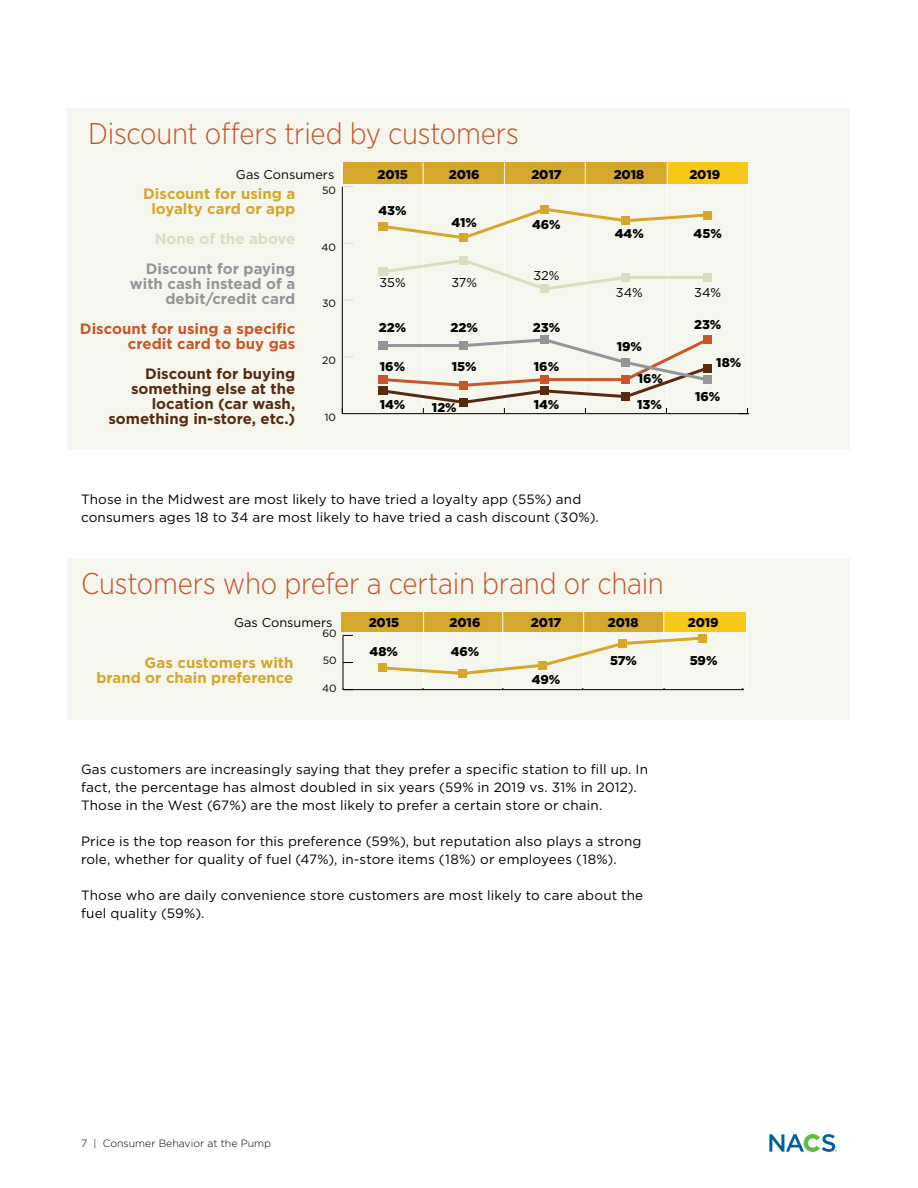
<style>
.page{position:relative;width:918px;height:1188px;background:#fff}
.page>*{position:absolute;margin:0;border:0;box-sizing:border-box;transform-origin:0 0}
.t1{font:300 30px "Gotham Narrow";letter-spacing:-.01em;color:#c75429}
.t2{font:700 15px/15px "Gotham";color:#572b13;text-align:right}
.t3{font:700 15px/15px "Gotham";color:#d5a72a;text-align:center}
.t4{font:700 15px/15px "Gotham";color:#939598;text-align:right}
.t5{font:700 15px/15px "Gotham";color:#c85629;text-align:right}
.t6{font:700 15px "Gotham";color:#dadec0}
.t7{font:13.5px/18px "Gotham";letter-spacing:.01em;color:#000}
.t8{font:900 12.75px "Gotham";color:#000}
.t9{font:12.75px "Gotham";color:#000}
.t10{font:300 10.5px "Gotham";color:#000}
.t11{font:10.5px "Gotham";color:#000}
</style>
<div class="page">
<svg style="left:769px;top:1134px;width:68px;height:18px"></svg>
<div style="left:68px;top:108px;width:782px;height:342px;background:#f5f7ef"></div>
<div style="left:68px;top:558px;width:782px;height:162px;background:#f5f7ef"></div>
<div style="left:343px;top:163px;width:326px;height:21px;background:#d5a72a"></div>
<div style="left:667px;top:163px;width:82px;height:21px;background:#f7c817"></div>
<hr style="left:341px;top:163px;width:1px;height:142px;background:#fff">
<hr style="left:423px;top:163px;width:1px;height:242px;background:#fff">
<hr style="left:504px;top:163px;width:1px;height:242px;background:#fff">
<hr style="left:585px;top:163px;width:1px;height:242px;background:#fff">
<hr style="left:748px;top:163px;width:1px;height:242px;background:#fff">
<hr style="left:667px;top:163px;width:1px;height:242px;background:#fff">
<hr style="left:342px;top:413px;width:406px;height:1px;background:#000">
<hr style="left:342px;top:187px;width:1px;height:227px;background:#000">
<svg style="left:387px;top:259px;width:234px;height:31px"></svg>
<hr style="left:626px;top:276px;width:81px;height:3px;background:#dadec0">
<svg style="left:379px;top:338px;width:332px;height:76px"></svg>
<svg style="left:387px;top:208px;width:316px;height:31px"></svg>
<div style="left:378px;top:267px;width:9px;height:9px;background:#dadec0"></div>
<div style="left:459px;top:256px;width:9px;height:9px;background:#dadec0"></div>
<div style="left:540px;top:284px;width:9px;height:9px;background:#dadec0"></div>
<div style="left:621px;top:273px;width:9px;height:9px;background:#dadec0"></div>
<div style="left:703px;top:273px;width:9px;height:9px;background:#dadec0"></div>
<div style="left:621px;top:392px;width:9px;height:9px;background:#582a0e"></div>
<div style="left:378px;top:386px;width:9px;height:9px;background:#582a0e"></div>
<div style="left:459px;top:398px;width:9px;height:9px;background:#582a0e"></div>
<div style="left:540px;top:386px;width:9px;height:9px;background:#582a0e"></div>
<div style="left:703px;top:364px;width:9px;height:9px;background:#582a0e"></div>
<div style="left:378px;top:375px;width:9px;height:9px;background:#c85629"></div>
<div style="left:459px;top:381px;width:9px;height:9px;background:#c85629"></div>
<div style="left:540px;top:375px;width:9px;height:9px;background:#c85629"></div>
<div style="left:621px;top:375px;width:9px;height:9px;background:#c85629"></div>
<div style="left:703px;top:335px;width:9px;height:9px;background:#c85629"></div>
<div style="left:378px;top:341px;width:9px;height:9px;background:#939598"></div>
<div style="left:459px;top:341px;width:9px;height:9px;background:#939598"></div>
<div style="left:540px;top:335px;width:9px;height:9px;background:#939598"></div>
<div style="left:621px;top:358px;width:9px;height:9px;background:#939598"></div>
<div style="left:703px;top:375px;width:9px;height:9px;background:#939598"></div>
<div style="left:378px;top:222px;width:9px;height:9px;background:#d5a72a"></div>
<div style="left:459px;top:233px;width:9px;height:9px;background:#d5a72a"></div>
<div style="left:540px;top:205px;width:9px;height:9px;background:#d5a72a"></div>
<div style="left:621px;top:216px;width:9px;height:9px;background:#d5a72a"></div>
<div style="left:703px;top:211px;width:9px;height:9px;background:#d5a72a"></div>
<div style="left:341px;top:612px;width:405px;height:20px;background:#d5a72a"></div>
<div style="left:664px;top:612px;width:82px;height:20px;background:#f7c817"></div>
<hr style="left:423px;top:612px;width:1px;height:78px;background:#fff">
<hr style="left:502px;top:612px;width:1px;height:78px;background:#fff">
<hr style="left:583px;top:612px;width:1px;height:78px;background:#fff">
<hr style="left:746px;top:612px;width:1px;height:78px;background:#fff">
<hr style="left:663px;top:612px;width:1px;height:78px;background:#fff">
<hr style="left:344px;top:689px;width:400px;height:1px;background:#000">
<hr style="left:343px;top:635px;width:1px;height:55px;background:#000">
<svg style="left:387px;top:636px;width:311px;height:39px"></svg>
<div style="left:378px;top:663px;width:9px;height:9px;background:#d5a72a"></div>
<div style="left:458px;top:669px;width:9px;height:9px;background:#d5a72a"></div>
<div style="left:538px;top:661px;width:9px;height:9px;background:#d5a72a"></div>
<div style="left:618px;top:639px;width:9px;height:9px;background:#d5a72a"></div>
<div style="left:698px;top:634px;width:9px;height:9px;background:#d5a72a"></div>
<h1 class="t1" style="left:88px;top:115px;width:432px">Discount offers tried by customers</h1>
<p class="t9" style="left:236px;top:166px;width:100px">Gas Consumers</p>
<p class="t8" style="left:377px;top:166px;width:32px">2015</p>
<p class="t8" style="left:449px;top:166px;width:32px">2016</p>
<p class="t8" style="left:531px;top:166px;width:32px">2017</p>
<p class="t8" style="left:614px;top:166px;width:32px">2018</p>
<p class="t8" style="left:689px;top:166px;width:32px">2019</p>
<p class="t3" style="left:143px;top:186px;width:154px">Discount for using a loyalty card or app</p>
<p class="t6" style="left:155px;top:229px;width:142px">None of the above</p>
<p class="t4" style="left:130px;top:261px;width:167px">Discount for paying with cash instead of a debit/credit card</p>
<p class="t5" style="left:80px;top:321px;width:217px">Discount for using a specific credit card to buy gas</p>
<p class="t2" style="left:108px;top:366px;width:188px">Discount for buying something else at the location (car wash, something in-store, etc.)</p>
<p class="t11" style="left:322px;top:183px;width:15px">50</p>
<p class="t11" style="left:321px;top:240px;width:16px">40</p>
<p class="t11" style="left:322px;top:297px;width:15px">30</p>
<p class="t11" style="left:322px;top:354px;width:15px">20</p>
<p class="t11" style="left:325px;top:410px;width:13px">10</p>
<p class="t8" style="left:378px;top:202px;width:30px">43%</p>
<p class="t8" style="left:452px;top:214px;width:27px">41%</p>
<p class="t8" style="left:532px;top:216px;width:30px">46%</p>
<p class="t9" style="left:379px;top:274px;width:28px">35%</p>
<p class="t9" style="left:451px;top:274px;width:27px">37%</p>
<p class="t9" style="left:533px;top:268px;width:28px">32%</p>
<p class="t8" style="left:379px;top:319px;width:29px">22%</p>
<p class="t8" style="left:451px;top:319px;width:29px">22%</p>
<p class="t8" style="left:533px;top:319px;width:29px">23%</p>
<p class="t8" style="left:615px;top:225px;width:31px">44%</p>
<p class="t9" style="left:616px;top:284px;width:29px">34%</p>
<p class="t8" style="left:617px;top:338px;width:27px">19%</p>
<p class="t8" style="left:380px;top:358px;width:27px">16%</p>
<p class="t8" style="left:452px;top:358px;width:26px">15%</p>
<p class="t8" style="left:534px;top:358px;width:27px">16%</p>
<p class="t8" style="left:380px;top:396px;width:27px">14%</p>
<p class="t8" style="left:432px;top:399px;width:26px">12%</p>
<p class="t8" style="left:534px;top:396px;width:27px">14%</p>
<p class="t8" style="left:637px;top:396px;width:26px">13%</p>
<p class="t8" style="left:638px;top:369px;width:27px">16%</p>
<p class="t8" style="left:694px;top:225px;width:30px">45%</p>
<p class="t9" style="left:694px;top:284px;width:29px">34%</p>
<p class="t8" style="left:694px;top:316px;width:29px">23%</p>
<p class="t8" style="left:716px;top:354px;width:26px">18%</p>
<p class="t8" style="left:695px;top:387px;width:27px">16%</p>
<p class="t7" style="left:81px;top:490px;width:519px">Those in the Midwest are most likely to have tried a loyalty app (55%) and consumers ages 18 to 34 are most likely to have tried a cash discount (30%).</p>
<h1 class="t1" style="left:81px;top:565px;width:584px">Customers who prefer a certain brand or chain</h1>
<p class="t9" style="left:234px;top:614px;width:100px">Gas Consumers</p>
<p class="t8" style="left:369px;top:613px;width:32px">2015</p>
<p class="t8" style="left:450px;top:613px;width:32px">2016</p>
<p class="t8" style="left:531px;top:613px;width:32px">2017</p>
<p class="t8" style="left:608px;top:613px;width:32px">2018</p>
<p class="t3" style="left:96px;top:655px;width:199px;text-align:right">Gas customers with<br>brand or chain preference</p>
<p class="t8" style="left:610px;top:652px;width:28px">57%</p>
<p class="t11" style="left:322px;top:627px;width:16px">60</p>
<p class="t8" style="left:370px;top:643px;width:30px">48%</p>
<p class="t8" style="left:451px;top:643px;width:30px">46%</p>
<p class="t11" style="left:323px;top:654px;width:15px">50</p>
<p class="t8" style="left:532px;top:671px;width:30px">49%</p>
<p class="t11" style="left:322px;top:681px;width:16px">40</p>
<p class="t8" style="left:688px;top:613px;width:32px">2019</p>
<p class="t8" style="left:690px;top:652px;width:29px">59%</p>
<p class="t7" style="left:81px;top:760px;width:569px">Gas customers are increasingly saying that they prefer a specific station to fill up. In fact, the percentage has almost doubled in six years (59% in 2019 vs. 31% in 2012).<br>Those in the West (67%) are the most likely to prefer a certain store or chain.</p>
<p class="t7" style="left:81px;top:832px;width:562px">Price is the top reason for this preference (59%), but reputation also plays a strong role, whether for quality of fuel (47%), in-store items (18%) or employees (18%).</p>
<p class="t7" style="left:81px;top:886px;width:564px">Those who are daily convenience store customers are most likely to care about the fuel quality (59%).</p>
<p class="t10" style="left:81px;top:1137px;width:192px">7 | Consumer Behavior at the Pump</p>
</div>
